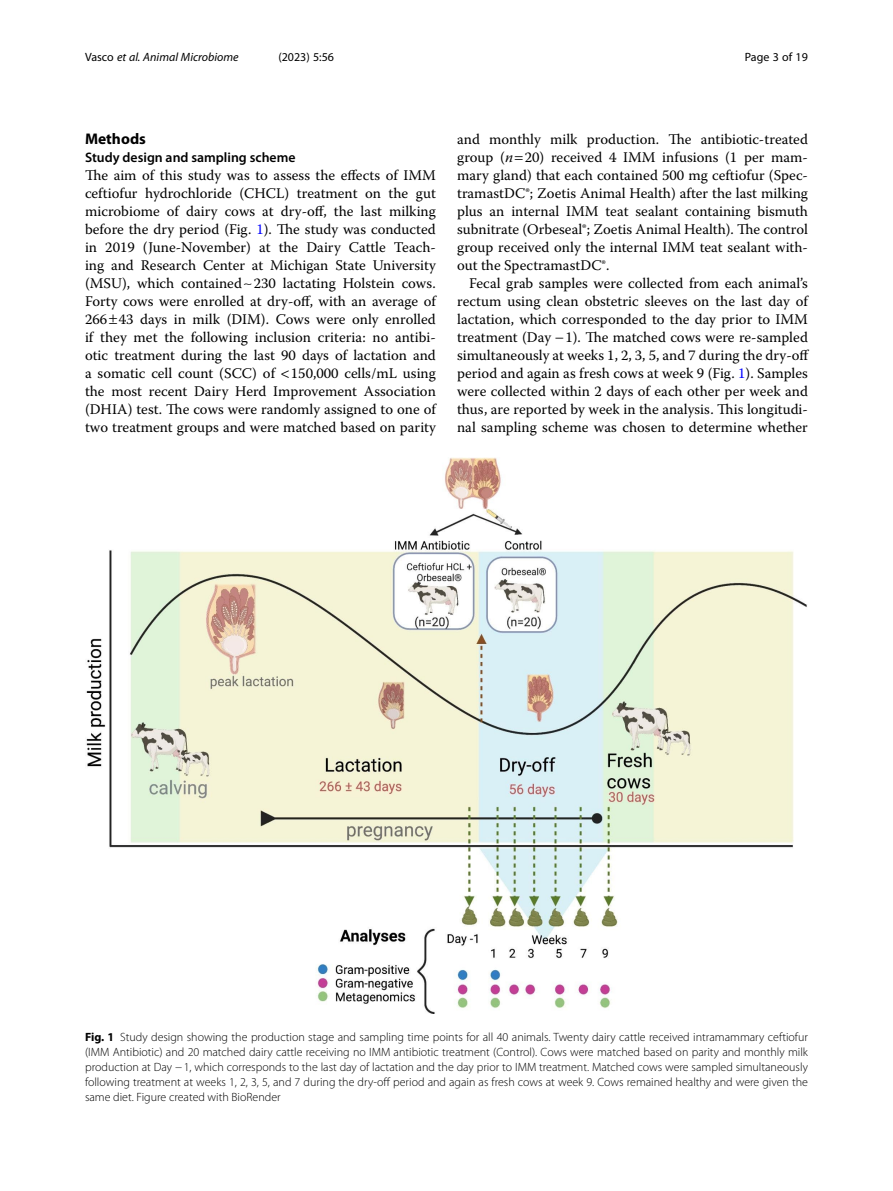
<style>
.page{position:relative;width:893px;height:1191px;background:#fff}
.page>*{position:absolute;margin:0;border:0;box-sizing:border-box;transform-origin:0 0}
.Head_1{font:700 15.45px "Myriad Pro";color:#000}
.Body_Text{font:14.7px/18px "Warnock Pro";color:#000;text-align:justify}
.Body_Text_Indent{font:14.7px/18px "Warnock Pro";color:#000;text-align:justify}
.Head_2_After_1{font:600 13.8px "Myriad Pro";color:#000}
.Figure_Caption{font:300 12px/15px "Myriad Pro";color:#000;text-align:justify}
.t1{font:italic 12px "Myriad Pro";color:#000}
.t2{font:12px "Myriad Pro";color:#000}
.s1{font-style:normal}
.s2{color:#00f}
.s3{font-style:italic}
.s4{font-weight:700}
</style>
<div class="page">
<img style="left:86px;top:457px;width:721px;height:557px">
<p class="t1" style="left:85px;top:50px;width:155px"><span class="s1">Vasco</span> et al. Animal Microbiome</p>
<p class="t2" style="left:278px;top:50px;width:57px">(2023) 5:56</p>
<p class="t2" style="left:745px;top:50px;width:65px">Page 3 of 19</p>
<p class="Head_1" style="left:85px;top:129px;width:62px">Methods</p>
<p class="Head_2_After_1" style="left:85px;top:149px;width:212px">Study design and sampling scheme</p>
<p class="Body_Text" style="left:85px;top:166px;width:352px">The aim of this study was to assess the effects of IMM ceftiofur hydrochloride (CHCL) treatment on the gut microbiome of dairy cows at dry-off, the last milking before the dry period (Fig. <span class="s2">1</span>). The study was conducted in 2019 (June-November) at the Dairy Cattle Teach&shy;ing and Research Center at Michigan State University (MSU), which contained 230 lactating Holstein cows.<br>Forty cows were enrolled at dry-off, with an average of 266 43 days in milk (DIM). Cows were only enrolled if they met the following inclusion criteria: no antibi&shy;otic treatment during the last 90 days of lactation and a somatic cell count (SCC) of 150,000 cells/mL using the most recent Dairy Herd Improvement Association (DHIA) test. The cows were randomly assigned to one of two treatment groups and were matched based on parity</p>
<p class="Body_Text" style="left:457px;top:130px;width:352px">and monthly milk production. The antibiotic-treated group (<span class="s3">n</span> 20) received 4 IMM infusions (1 per mam&shy;mary gland) that each contained 500 mg ceftiofur (Spec&shy;tramastDC®; Zoetis Animal Health) after the last milking plus an internal IMM teat sealant containing bismuth subnitrate (Orbeseal®; Zoetis Animal Health). The control group received only the internal IMM teat sealant with&shy;out the SpectramastDC®.</p>
<p class="Body_Text_Indent" style="left:457px;top:274px;width:354px;text-indent:12px">Fecal grab samples were collected from each animal’s rectum using clean obstetric sleeves on the last day of lactation, which corresponded to the day prior to IMM treatment (Day −1). The matched cows were re-sampled simultaneously at weeks 1, 2, 3, 5, and 7 during the dry-off period and again as fresh cows at week 9 (Fig. <span class="s2">1</span>). Samples were collected within 2 days of each other per week and thus, are reported by week in the analysis. This longitudi&shy;nal sampling scheme was chosen to determine whether</p>
<p class="Figure_Caption" style="left:85px;top:1029px;width:724px"><span class="s4">Fig. 1</span> Study design showing the production stage and sampling time points for all 40 animals. Twenty dairy cattle received intramammary ceftiofur (IMM Antibiotic) and 20 matched dairy cattle receiving no IMM antibiotic treatment (Control). Cows were matched based on parity and monthly milk production at Day −1, which corresponds to the last day of lactation and the day prior to IMM treatment. Matched cows were sampled simultaneously following treatment at weeks 1, 2, 3, 5, and 7 during the dry-off period and again as fresh cows at week 9. Cows remained healthy and were given the same diet. Figure created with BioRender</p>
</div>
